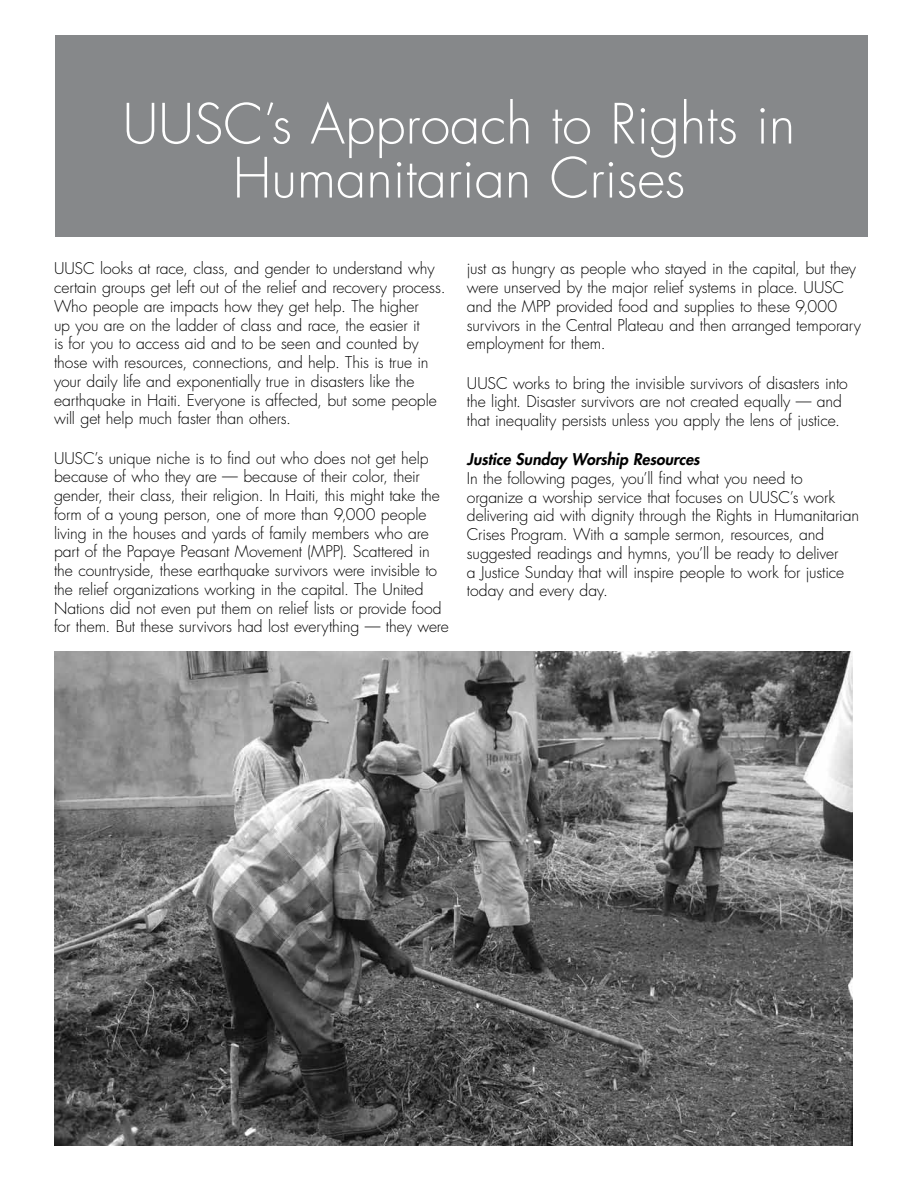
<style>
.page{position:relative;width:918px;height:1188px;background:#fff}
.page>*{position:absolute;margin:0;border:0;box-sizing:border-box;transform-origin:0 0}
.t1{font:300 54px/54px "Futura";color:#fff;text-align:center}
.t2{font:300 15.75px/18.8px "Futura";letter-spacing:-.005em;color:#000}
.t3{font:italic 800 15.75px "Futura";color:#000}
</style>
<div class="page">
<div style="left:55px;top:35px;width:813px;height:202px;background:#86888a"></div>
<img style="left:54px;top:652px;width:799px;height:493px">
<h1 class="t1" style="left:123px;top:98px;width:674px">UUSC’s Approach to Rights in<br>Humanitarian Crises</h1>
<p class="t2" style="left:54px;top:259px;width:393px">UUSC looks at race, class, and gender to understand why certain groups get left out of the relief and recovery process.<br>Who people are impacts how they get help. The higher<br>up you are on the ladder of class and race, the easier it<br>is for you to access aid and to be seen and counted by those with resources, connections, and help. This is true in your daily life and exponentially true in disasters like the earthquake in Haiti. Everyone is affected, but some people will get help much faster than others.</p>
<p class="t2" style="left:54px;top:449px;width:396px">UUSC’s unique niche is to find out who does not get help because of who they are — because of their color, their gender, their class, their religion. In Haiti, this might take the form of a young person, one of more than 9,000 people living in the houses and yards of family members who are part of the Papaye Peasant Movement (MPP). Scattered in the countryside, these earthquake survivors were invisible to the relief organizations working in the capital. The United Nations did not even put them on relief lists or provide food for them. But these survivors had lost everything — they were</p>
<p class="t2" style="left:467px;top:259px;width:396px">just as hungry as people who stayed in the capital, but they were unserved by the major relief systems in place. UUSC and the MPP provided food and supplies to these 9,000 survivors in the Central Plateau and then arranged temporary employment for them.</p>
<p class="t2" style="left:467px;top:374px;width:382px">UUSC works to bring the invisible survivors of disasters into the light. Disaster survivors are not created equally — and that inequality persists unless you apply the lens of justice.</p>
<p class="t3" style="left:467px;top:449px;width:234px">Justice Sunday Worship Resources</p>
<p class="t2" style="left:467px;top:469px;width:394px">In the following pages, you’ll find what you need to organize a worship service that focuses on UUSC’s work delivering aid with dignity through the Rights in Humanitarian Crises Program. With a sample sermon, resources, and suggested readings and hymns, you’ll be ready to deliver<br>a Justice Sunday that will inspire people to work for justice today and every day.</p>
</div>
